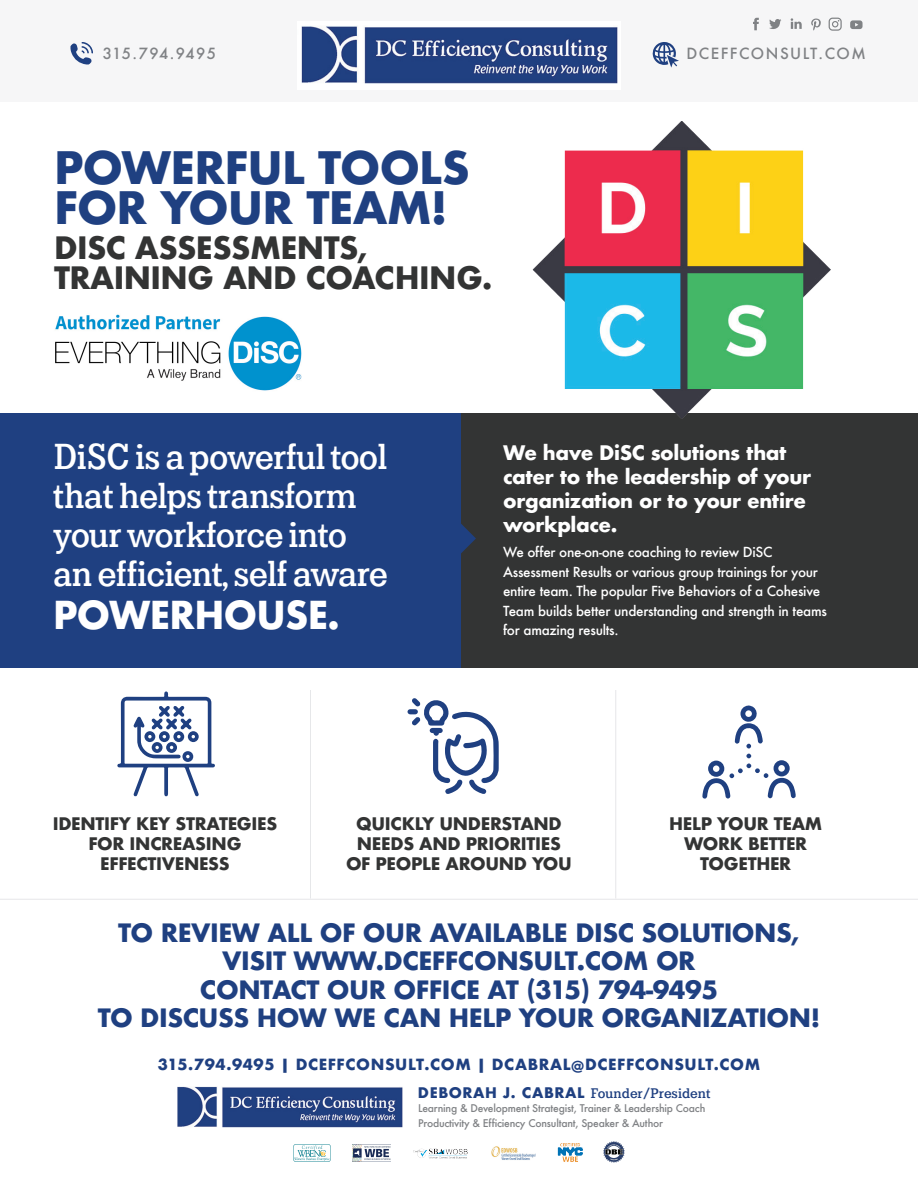
<style>
.page{position:relative;width:918px;height:1188px;background:#fff}
.page>*{position:absolute;margin:0;border:0;box-sizing:border-box;transform-origin:0 0}
.t1{font:700 43.5px/40.5px "Futura";letter-spacing:-.02em;color:#1f4081}
.t2{font:600 40.35px/39px "Lehigh Personal";letter-spacing:-.02em;color:#fff;scale:.96 1}
.t3{font:700 37.5px "Futura";letter-spacing:-.02em;color:#fff;scale:.96 1}
.t4{font:700 30px/30px "Futura";letter-spacing:-.02em;color:#333434}
.t5{font:700 24.6px/28.5px "Futura";letter-spacing:-.02em;color:#1f4081;text-align:center}
.t6{font:700 19.5px/24px "Futura";letter-spacing:-.02em;color:#fff}
.t7{font:700 16.8px/20.2px "Futura";letter-spacing:-.02em;color:#333434;text-align:center}
.t8{font:600 15.45px "Lehigh Personal";color:#1f4081}
.t9{font:700 15px "Futura";letter-spacing:.04em;color:#1f4081}
.t10{font:500 15px "Futura";letter-spacing:.1em;color:#808285}
.t11{font:500 15px "Futura";letter-spacing:.02em;color:#808285}
.t12{font:500 13.5px/19.5px "Futura";letter-spacing:-.02em;color:#fff}
.t13{font:500 10.35px/14.2px "Futura";letter-spacing:-.02em;color:#808285}
.s1{font-family:"Futura";font-weight:700;font-size:14.25px}
</style>
<div class="page">
<div style="left:456px;top:413px;width:462px;height:255px;background:#333434"></div>
<div style="left:0;top:0;width:918px;height:102px;background:#f6f6f7"></div>
<div style="left:0;top:413px;width:460px;height:255px;background:#1f4081"></div>
<img style="left:301px;top:26px;width:317px;height:58px">
<svg style="left:70px;top:42px;width:23px;height:23px"></svg>
<svg style="left:652px;top:42px;width:27px;height:26px"></svg>
<svg style="left:460px;top:522px;width:16px;height:33px"></svg>
<hr style="left:0;top:899px;width:918px;height:1px;background:#e6e7e9">
<img style="left:177px;top:1086px;width:226px;height:42px">
<svg style="left:850px;top:20px;width:13px;height:9px"></svg>
<svg style="left:769px;top:19px;width:12px;height:10px"></svg>
<svg style="left:753px;top:18px;width:6px;height:12px"></svg>
<svg style="left:829px;top:18px;width:13px;height:13px"></svg>
<svg style="left:811px;top:18px;width:10px;height:13px"></svg>
<svg style="left:791px;top:18px;width:11px;height:11px"></svg>
<img style="left:293px;top:1145px;width:38px;height:16px">
<img style="left:352px;top:1145px;width:38px;height:16px">
<img style="left:413px;top:1148px;width:54px;height:11px">
<img style="left:491px;top:1146px;width:45px;height:14px">
<img style="left:557px;top:1143px;width:26px;height:19px">
<img style="left:604px;top:1142px;width:21px;height:20px">
<img style="left:532px;top:122px;width:299px;height:297px">
<img style="left:55px;top:314px;width:247px;height:77px">
<svg style="left:117px;top:691px;width:98px;height:105px"></svg>
<svg style="left:702px;top:706px;width:94px;height:93px"></svg>
<svg style="left:407px;top:698px;width:92px;height:96px"></svg>
<hr style="left:310px;top:690px;width:1px;height:208px;background:#e6e7e9">
<hr style="left:615px;top:690px;width:1px;height:208px;background:#e6e7e9">
<p class="t11" style="left:103px;top:43px;width:115px">315.794.9495</p>
<p class="t10" style="left:686px;top:43px;width:181px">DCEFFCONSULT.COM</p>
<h1 class="t1" style="left:54px;top:147px;width:417px">POWERFUL TOOLS<br>FOR YOUR TEAM!</h1>
<h3 class="t4" style="left:54px;top:233px;width:440px">DISC ASSESSMENTS,<br>TRAINING AND COACHING.</h3>
<h2 class="t2" style="left:53px;top:437px;width:350px">DiSC is a powerful tool that helps transform your workforce into an efficient, self aware</h2>
<h3 class="t3" style="left:53px;top:588px;width:300px">POWERHOUSE.</h3>
<h3 class="t6" style="left:503px;top:441px;width:310px">We have DiSC solutions that cater to the leadership of your organization or to your entire workplace.</h3>
<p class="t12" style="left:503px;top:542px;width:325px">We offer one-on-one coaching to review DiSC Assessment Results or various group trainings for your entire team. The popular Five Behaviors of a Cohesive Team builds better understanding and strength in teams for amazing results.</p>
<p class="t7" style="left:53px;top:813px;width:226px">IDENTIFY KEY STRATEGIES<br>FOR INCREASING<br>EFFECTIVENESS</p>
<p class="t7" style="left:346px;top:813px;width:227px">QUICKLY UNDERSTAND<br>NEEDS AND PRIORITIES<br>OF PEOPLE AROUND YOU</p>
<p class="t7" style="left:669px;top:813px;width:155px">HELP YOUR TEAM<br>WORK BETTER<br>TOGETHER</p>
<h3 class="t5" style="left:98px;top:918px;width:724px">TO REVIEW ALL OF OUR AVAILABLE DISC SOLUTIONS, VISIT WWW.DCEFFCONSULT.COM OR<br>CONTACT OUR OFFICE AT (315) 794-9495<br>TO DISCUSS HOW WE CAN HELP YOUR ORGANIZATION!</h3>
<p class="t9" style="left:158px;top:1053px;width:604px">315.794.9495 | DCEFFCONSULT.COM | DCABRAL@DCEFFCONSULT.COM</p>
<p class="t8" style="left:418px;top:1084px;width:294px"><span class="s1">DEBORAH J. CABRAL</span> Founder/President</p>
<p class="t13" style="left:418px;top:1101px;width:289px">Learning &amp; Development Strategist, Trainer &amp; Leadership Coach<br>Productivity &amp; Efficiency Consultant, Speaker &amp; Author</p>
</div>
